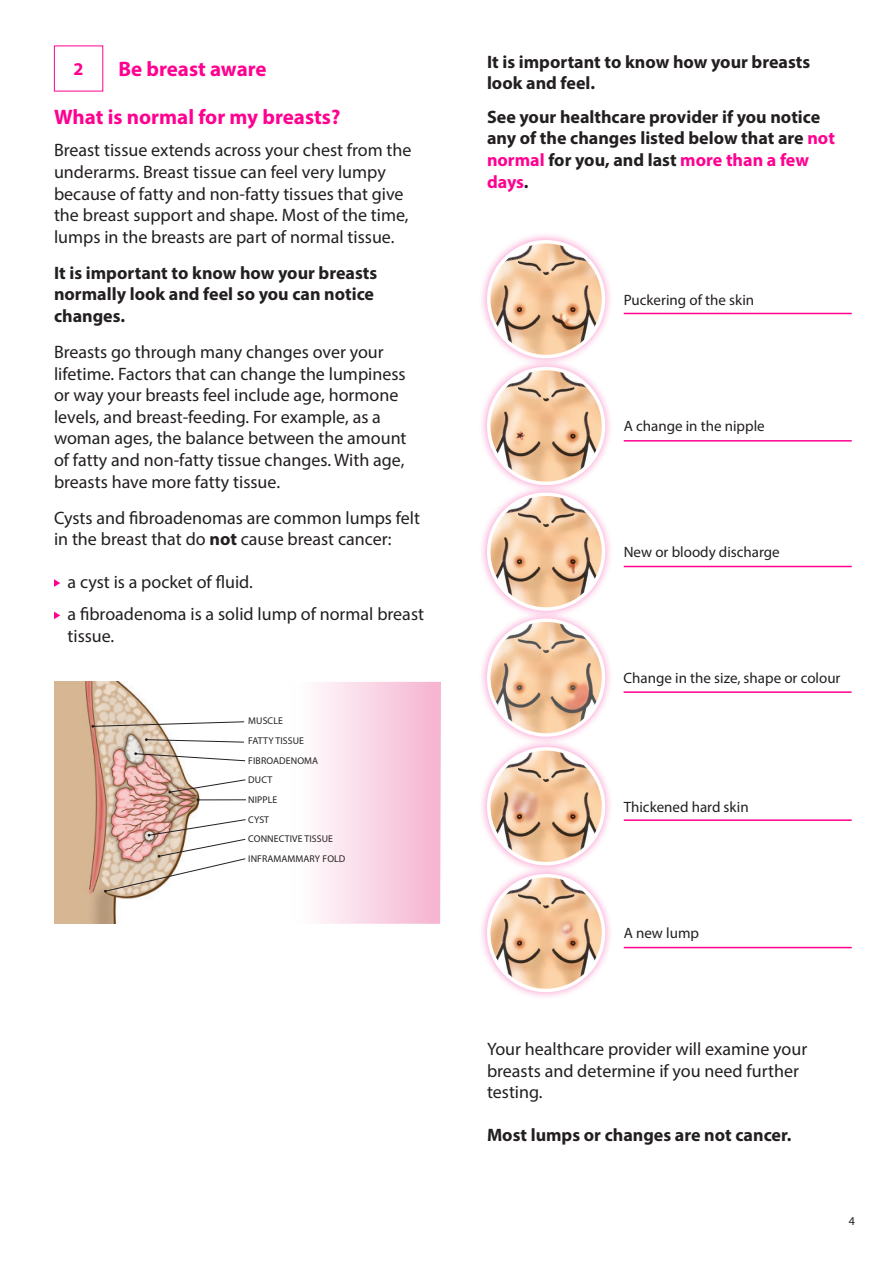
<style>
.page{position:relative;width:893px;height:1263px;background:#fff}
.page>*{position:absolute;margin:0;border:0;box-sizing:border-box;transform-origin:0 0}
.t1{font:700 21px "Myriad Pro";color:#ff0090}
.t2{font:18px/21.6px "Myriad Pro";color:#231f20}
.t3{font:700 18px/21.6px "Myriad Pro";color:#231f20}
.t4{font:700 18px "Myriad Pro";color:#ff0090}
.t5{font:15px "Myriad Pro";color:#231f20}
.t6{font:12px "Myriad Pro";color:#231f20}
.t7{font:9.75px "Myriad Pro";letter-spacing:.01em;color:#231f20}
.s1{font-weight:700}
.s2{color:#ff0090}
</style>
<div class="page">
<img style="left:54px;top:681px;width:146px;height:243px">
<svg style="left:317px;top:682px;width:124px;height:242px;background:#f9d3e3"></svg>
<svg style="left:91px;top:721px;width:154px;height:7px"></svg>
<svg style="left:145px;top:738px;width:99px;height:5px"></svg>
<svg style="left:134px;top:752px;width:112px;height:9px"></svg>
<svg style="left:104px;top:819px;width:142px;height:74px"></svg>
<svg style="left:168px;top:779px;width:78px;height:22px"></svg>
<div style="left:479px;top:232px;width:134px;height:134px;background:#ed178f;opacity:.13"></div>
<img style="left:489px;top:242px;width:114px;height:114px;border-radius:57px">
<div style="left:487px;top:240px;width:118px;height:118px;border:3px solid #fff;border-radius:50%"></div>
<div style="left:479px;top:611px;width:134px;height:134px;background:#ed178f;opacity:.13"></div>
<img style="left:489px;top:620px;width:114px;height:115px;border-radius:57px">
<div style="left:487px;top:618px;width:118px;height:119px;border:3px solid #fff;border-radius:50%"></div>
<div style="left:478px;top:738px;width:136px;height:136px;background:#ff0090;opacity:.3"></div>
<div style="left:479px;top:739px;width:134px;height:134px;background:#ed178f;opacity:.13"></div>
<img style="left:489px;top:749px;width:114px;height:115px;border-radius:57px">
<div style="left:487px;top:747px;width:118px;height:118px;border:3px solid #fff;border-radius:50%"></div>
<div style="left:478px;top:358px;width:136px;height:136px;background:#ff0090;opacity:.3"></div>
<div style="left:479px;top:359px;width:134px;height:134px;background:#ed178f;opacity:.13"></div>
<img style="left:489px;top:369px;width:114px;height:114px;border-radius:57px">
<div style="left:487px;top:367px;width:118px;height:118px;border:3px solid #fff;border-radius:50%"></div>
<div style="left:478px;top:483px;width:136px;height:137px;background:#ff0090;opacity:.3"></div>
<div style="left:479px;top:485px;width:134px;height:134px;background:#ed178f;opacity:.13"></div>
<img style="left:489px;top:494px;width:114px;height:115px;border-radius:57px">
<div style="left:487px;top:492px;width:118px;height:119px;border:3px solid #fff;border-radius:50%"></div>
<div style="left:478px;top:865px;width:136px;height:136px;background:#ff0090;opacity:.3"></div>
<div style="left:479px;top:866px;width:134px;height:134px;background:#ed178f;opacity:.13"></div>
<img style="left:489px;top:876px;width:114px;height:114px;border-radius:57px">
<div style="left:487px;top:874px;width:118px;height:118px;border:3px solid #fff;border-radius:50%"></div>
<hr style="left:624px;top:313px;width:228px;height:1px;background:#ff0090">
<hr style="left:624px;top:440px;width:228px;height:2px;background:#ff0090">
<hr style="left:624px;top:566px;width:228px;height:1px;background:#ff0090">
<hr style="left:624px;top:691px;width:228px;height:2px;background:#ff0090">
<hr style="left:624px;top:819px;width:228px;height:2px;background:#ff0090">
<hr style="left:624px;top:947px;width:228px;height:1px;background:#ff0090">
<svg style="left:54px;top:579px;width:6px;height:8px"></svg>
<svg style="left:54px;top:612px;width:6px;height:7px"></svg>
<p class="t4" style="left:74px;top:57px;width:11px">2</p>
<p class="t1" style="left:118px;top:56px;width:150px">Be breast aware</p>
<p class="t1" style="left:54px;top:103px;width:288px">What is normal for my breasts?</p>
<p class="t2" style="left:54px;top:139px;width:359px">Breast tissue extends across your chest from the underarms. Breast tissue can feel very lumpy because of fatty and non-fatty tissues that give the breast support and shape. Most of the time, lumps in the breasts are part of normal tissue.</p>
<p class="t3" style="left:54px;top:261px;width:325px">It is important to know how your breasts normally look and feel so you can notice changes.</p>
<p class="t2" style="left:54px;top:341px;width:354px">Breasts go through many changes over your lifetime. Factors that can change the lumpiness or way your breasts feel include age, hormone levels, and breast-feeding. For example, as a woman ages, the balance between the amount of fatty and non-fatty tissue changes. With age, breasts have more fatty tissue.</p>
<p class="t2" style="left:54px;top:506px;width:368px">Cysts and fibroadenomas are common lumps felt in the breast that do <span class="s1">not</span> cause breast cancer:</p>
<p class="t2" style="left:68px;top:571px;width:187px">a cyst is a pocket of fluid.</p>
<p class="t2" style="left:68px;top:603px;width:358px">a fibroadenoma is a solid lump of normal breast tissue.</p>
<p class="t7" style="left:248px;top:715px;width:36px">MUSCLE</p>
<p class="t7" style="left:248px;top:735px;width:57px">FATTY TISSUE</p>
<p class="t7" style="left:248px;top:754px;width:71px">FIBROADENOMA</p>
<p class="t7" style="left:248px;top:774px;width:26px">DUCT</p>
<p class="t7" style="left:248px;top:794px;width:31px">NIPPLE</p>
<p class="t7" style="left:248px;top:813px;width:22px">CYST</p>
<p class="t7" style="left:248px;top:833px;width:86px">CONNECTIVE TISSUE</p>
<p class="t7" style="left:248px;top:852px;width:99px">INFRAMAMMARY FOLD</p>
<p class="t3" style="left:487px;top:50px;width:325px">It is important to know how your breasts look and feel.</p>
<p class="t3" style="left:487px;top:105px;width:349px">See your healthcare provider if you notice any of the changes listed below that are <span class="s2">not normal</span> for you, and last <span class="s2">more than a few days</span>.</p>
<p class="t5" style="left:624px;top:291px;width:132px">Puckering of the skin</p>
<p class="t5" style="left:624px;top:416px;width:143px">A change in the nipple</p>
<p class="t5" style="left:624px;top:542px;width:158px">New or bloody discharge</p>
<p class="t5" style="left:624px;top:668px;width:218px">Change in the size, shape or colour</p>
<p class="t5" style="left:624px;top:797px;width:126px">Thickened hard skin</p>
<p class="t5" style="left:624px;top:924px;width:77px">A new lump</p>
<p class="t2" style="left:487px;top:1038px;width:322px">Your healthcare provider will examine your breasts and determine if you need further testing.</p>
<p class="t3" style="left:487px;top:1124px;width:306px">Most lumps or changes are not cancer.</p>
<p class="t6" style="left:849px;top:1214px;width:8px">4</p>
</div>
